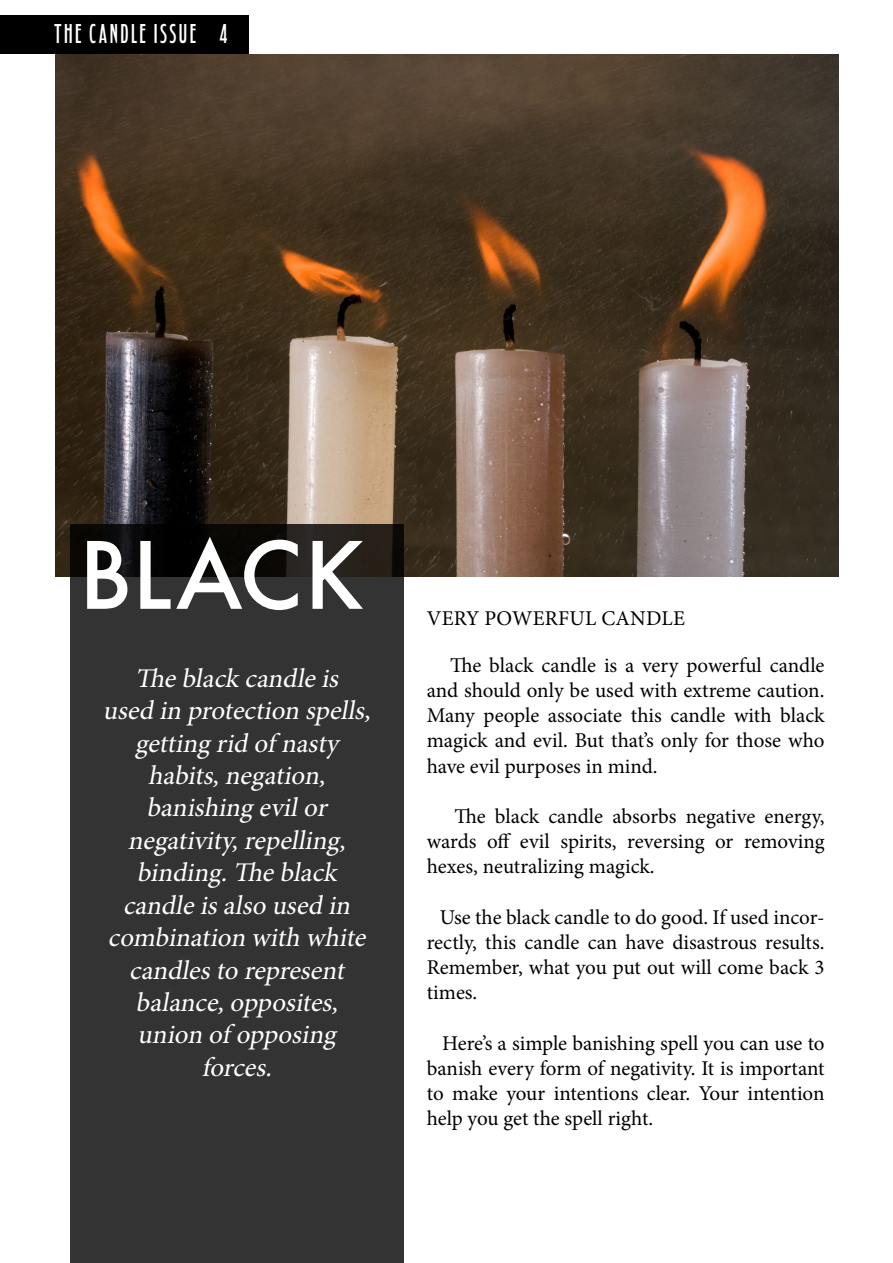
<style>
.page{position:relative;width:893px;height:1263px;background:#fff}
.page>*{position:absolute;margin:0;border:0;box-sizing:border-box;transform-origin:0 0}
.t1{font:500 90px "Futura";letter-spacing:.01em;color:#fff}
.t2{font:italic 27px/32.4px "Minion Pro";letter-spacing:-.25em;color:#fff;text-align:center}
.t3{font:27px "Fledgling Sb";letter-spacing:.09em;color:#fff}
.t4{font:21px/25.2px "Minion Pro";color:#000;text-align:justify}
</style>
<div class="page">
<div style="left:0;top:16px;width:249px;height:38px;background:#000"></div>
<img style="left:56px;top:54px;width:783px;height:522px">
<svg style="left:70px;top:524px;width:333px;height:739px;fill:#333"></svg>
<p class="t3" style="left:54px;top:17px;width:175px">THE CANDLE ISSUE 4</p>
<h1 class="t1" style="left:79px;top:514px;width:287px">BLACK</h1>
<p class="t2" style="left:103px;top:662px;width:275px">Theblack candleis<br>used in protection spells, getting rid of nasty habits,negation, banishing evilor negativity,repelling, binding.Theblack candleisalso used in combination with white candlesto represent balance,opposites, union of opposing forces.</p>
<p class="t4" style="left:427px;top:606px;width:257px">Very Powerful Candle</p>
<p class="t4" style="left:427px;top:652px;width:400px;text-indent:23px">The black candle is a very powerful candle and should only be used with extreme caution.<br>Many people associate this candle with black magick and evil. But that’s only for those who have evil purposes in mind.</p>
<p class="t4" style="left:427px;top:804px;width:399px;text-indent:28px">The black candle absorbs negative energy, wards off evil spirits, reversing or removing hexes, neutralizing magick.</p>
<p class="t4" style="left:427px;top:904px;width:399px;text-indent:13px">Use the black candle to do good. If used incor&shy;rectly, this candle can have disastrous results.<br>Remember, what you put out will come back 3 times.</p>
<p class="t4" style="left:427px;top:1030px;width:399px;text-indent:16px">Here’s a simple banishing spell you can use to banish every form of negativity. It is important to make your intentions clear. Your intention help you get the spell right.</p>
</div>
